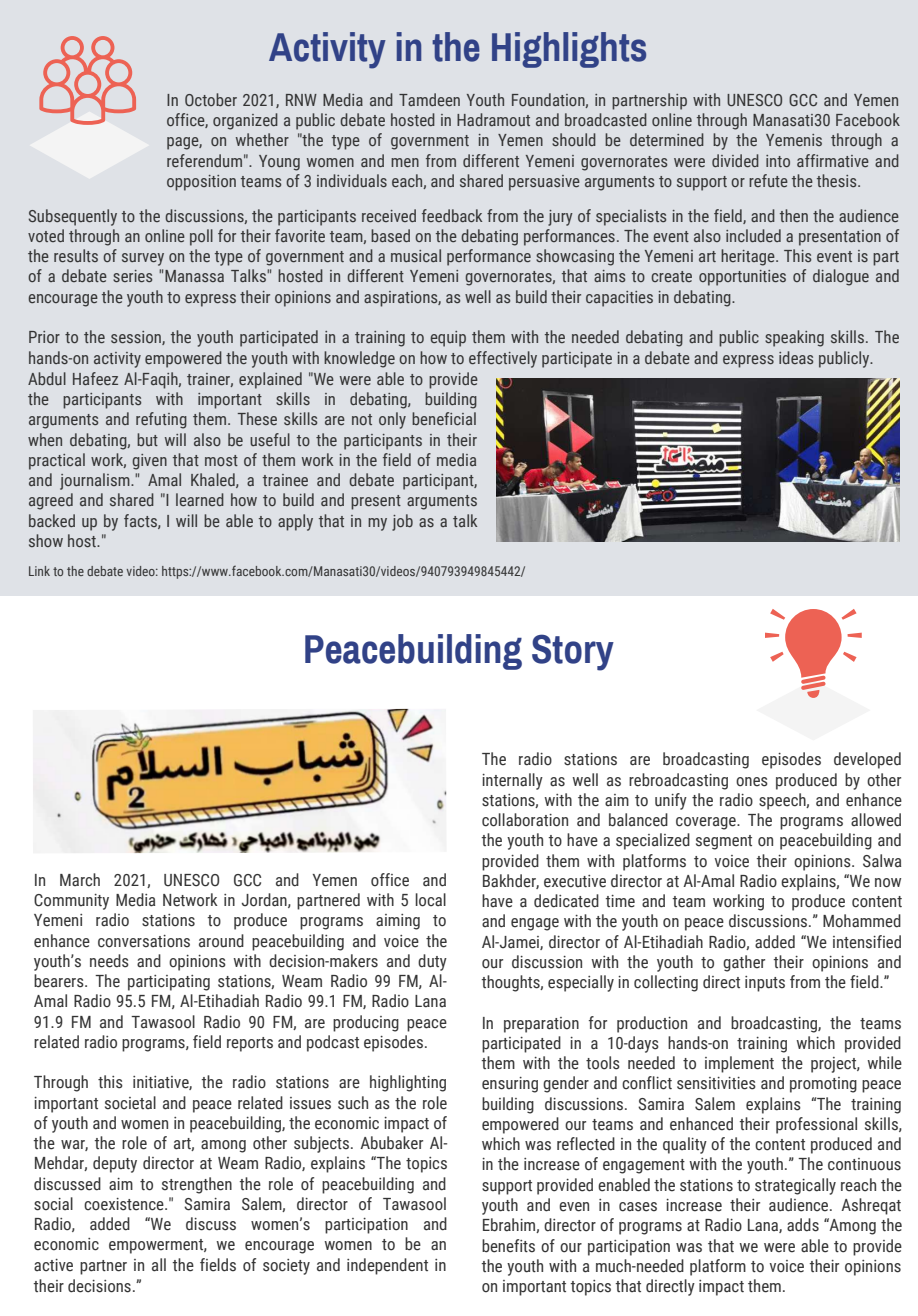
<style>
.page{position:relative;width:918px;height:1316px;background:#fff}
.page>*{position:absolute;margin:0;border:0;box-sizing:border-box;transform-origin:0 0}
.t1{font:700 39.3px "Archivo Narrow";color:#314287}
.t2{font:16.8px/20.2px "Roboto Condensed";color:#333;text-align:justify}
.t3{font:13.5px "Roboto Condensed";color:#333}
</style>
<div class="page">
<div style="left:0;top:0;width:918px;height:595px;background:#dfe2e7"></div>
<svg style="left:30px;top:36px;width:119px;height:143px"></svg>
<svg style="left:757px;top:609px;width:112px;height:131px"></svg>
<img style="left:33px;top:708px;width:414px;height:145px">
<img style="left:496px;top:378px;width:404px;height:163px">
<h1 class="t1" style="left:269px;top:20px;width:380px">Activity in the Highlights</h1>
<p class="t2" style="left:166px;top:89px;width:735px">In October 2021, RNW Media and Tamdeen Youth Foundation, in partnership with UNESCO GCC and Yemen office, organized a public debate hosted in Hadramout and broadcasted online through Manasati30 Facebook page, on whether "the type of government in Yemen should be determined by the Yemenis through a referendum". Young women and men from different Yemeni governorates were divided into affirmative and opposition teams of 3 individuals each, and shared persuasive arguments to support or refute the thesis.</p>
<p class="t2" style="left:28px;top:205px;width:873px">Subsequently to the discussions, the participants received feedback from the jury of specialists in the field, and then the audience voted through an online poll for their favorite team, based on the debating performances. The event also included a presentation of the results of survey on the type of government and a musical performance showcasing the Yemeni art heritage. This event is part of a debate series "Manassa Talks" hosted in different Yemeni governorates, that aims to create opportunities of dialogue and encourage the youth to express their opinions and aspirations, as well as build their capacities in debating.</p>
<p class="t2" style="left:28px;top:326px;width:873px;text-align:left">Prior to the session, the youth participated in a training to equip them with the needed debating and public speaking skills. The hands-on activity empowered the youth with knowledge on how to effectively participate in a debate and express ideas publicly.<br>Abdul Hafeez Al-Faqih, trainer, explained "We were able to provide<br>the participants with important skills in debating, building<br>arguments and refuting them. These skills are not only beneficial<br>when debating, but will also be useful to the participants in their<br>practical work, given that most of them work in the field of media<br>and journalism." Amal Khaled, a trainee and debate participant,<br>agreed and shared "I learned how to build and present arguments<br>backed up by facts, I will be able to apply that in my job as a talk<br>show host."</p>
<p class="t3" style="left:28px;top:562px;width:499px">Link to the debate video: https://www.facebook.com/Manasati30/videos/940793949845442/</p>
<h1 class="t1" style="left:303px;top:621px;width:312px">Peacebuilding Story</h1>
<p class="t2" style="left:34px;top:869px;width:415px">In March 2021, UNESCO GCC and Yemen office and Community Media Network in Jordan, partnered with 5 local Yemeni radio stations to produce programs aiming to enhance conversations around peacebuilding and voice the youth’s needs and opinions with decision-makers and duty bearers. The participating stations, Weam Radio 99 FM, Al-Amal Radio 95.5 FM, Al-Etihadiah Radio 99.1 FM, Radio Lana 91.9 FM and Tawasool Radio 90 FM, are producing peace related radio programs, field reports and podcast episodes.</p>
<p class="t2" style="left:34px;top:1071px;width:415px">Through this initiative, the radio stations are highlighting important societal and peace related issues such as the role of youth and women in peacebuilding, the economic impact of the war, the role of art, among other subjects. Abubaker Al-Mehdar, deputy director at Weam Radio, explains “The topics discussed aim to strengthen the role of peacebuilding and social coexistence." Samira Salem, director of Tawasool Radio, added “We discuss women’s participation and economic empowerment, we encourage women to be an active partner in all the fields of society and independent in their decisions.”</p>
<p class="t2" style="left:482px;top:748px;width:422px">The radio stations are broadcasting episodes developed internally as well as rebroadcasting ones produced by other stations, with the aim to unify the radio speech, and enhance collaboration and balanced coverage. The programs allowed the youth to have a specialized segment on peacebuilding and provided them with platforms to voice their opinions. Salwa Bakhder, executive director at Al-Amal Radio explains, “We now have a dedicated time and team working to produce content and engage with the youth on peace discussions.” Mohammed Al-Jamei, director of Al-Etihadiah Radio, added “We intensified our discussion with the youth to gather their opinions and thoughts, especially in collecting direct inputs from the field.”</p>
<p class="t2" style="left:482px;top:1012px;width:422px">In preparation for production and broadcasting, the teams participated in a 10-days hands-on training which provided them with the tools needed to implement the project, while ensuring gender and conflict sensitivities and promoting peace building discussions. Samira Salem explains “The training empowered our teams and enhanced their professional skills, which was reflected in the quality of the content produced and in the increase of engagement with the youth.” The continuous support provided enabled the stations to strategically reach the youth and even in cases increase their audience. Ashreqat Ebrahim, director of programs at Radio Lana, adds “Among the benefits of our participation was that we were able to provide the youth with a much-needed platform to voice their opinions on important topics that directly impact them.</p>
</div>
